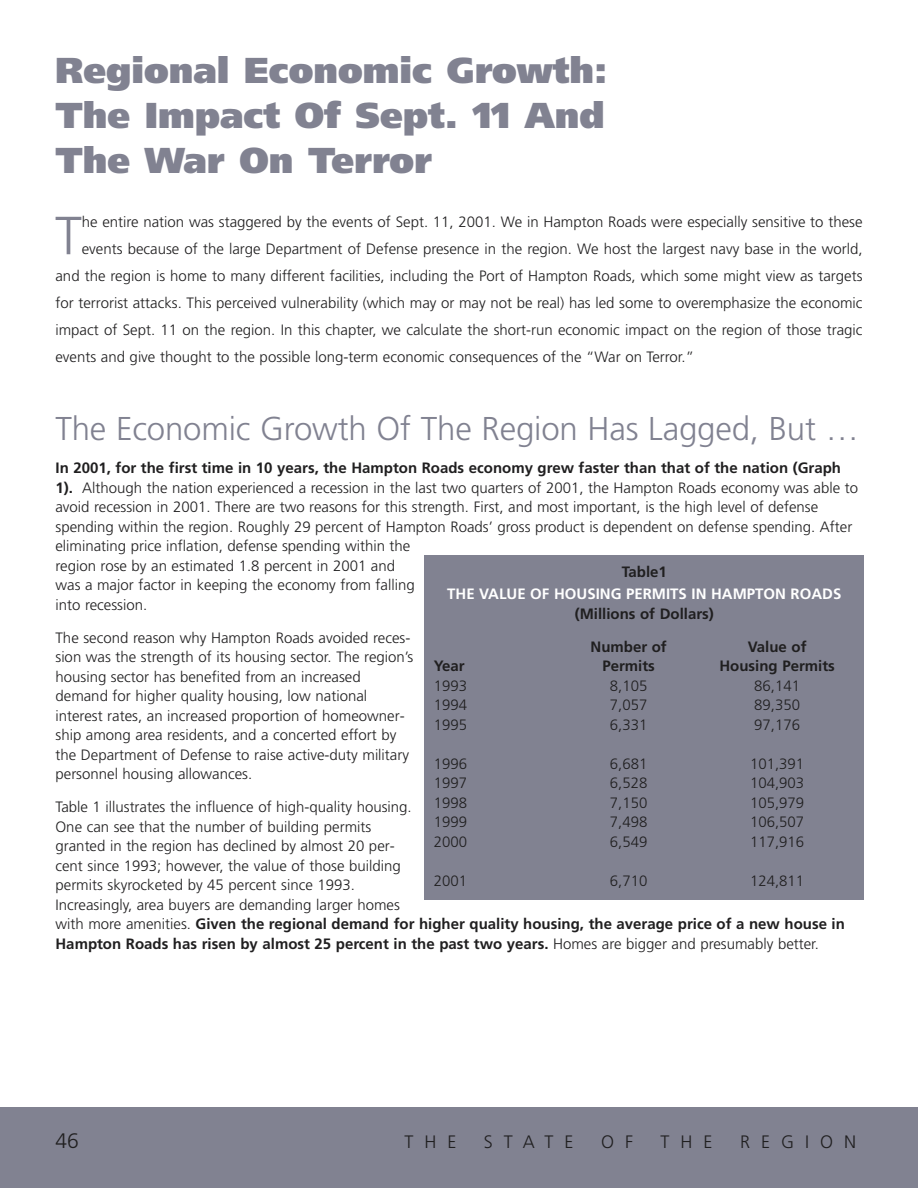
<style>
.page{position:relative;width:918px;height:1188px;background:#fff}
.page>*{position:absolute;margin:0;border:0;box-sizing:border-box;transform-origin:0 0}
.t1{font:300 53.7px "Frutiger";color:#818291}
.t2{font:900 36px/45px "Frutiger";color:#818291;text-align:justify}
.t3{font:300 33px "Frutiger";letter-spacing:-.005em;color:#818291}
.t4{font:300 21px "Frutiger";color:#201f20}
.t5{font:300 18px "Frutiger";letter-spacing:.61em;color:#201f20}
.t6{font:300 15px/19.5px "Frutiger";color:#201f20}
.t7{font:700 15px "Frutiger";color:#201f20}
.t8{font:700 15px "Frutiger";color:#fff}
.s1{font-weight:700}
</style>
<div class="page">
<div style="left:0;top:1108px;width:918px;height:80px;background:#818291"></div>
<div style="left:425px;top:555px;width:439px;height:344px;background:#818291"></div>
<h2 class="t2" style="left:56px;top:51px;width:553px">Regional Economic Growth:<br>The Impact Of Sept. 11 And The War On Terror</h2>
<h1 class="t1" style="left:55px;top:214px;width:28px">T</h1>
<p class="t6" style="left:82px;top:213px;width:782px">he entire nation was staggered by the events of Sept. 11, 2001. We in Hampton Roads were especially sensitive to these</p>
<p class="t6" style="left:82px;top:240px;width:782px">events because of the large Department of Defense presence in the region. We host the largest navy base in the world,</p>
<p class="t6" style="left:56px;top:267px;width:809px">and the region is home to many different facilities, including the Port of Hampton Roads, which some might view as targets</p>
<p class="t6" style="left:56px;top:294px;width:808px">for terrorist attacks. This perceived vulnerability (which may or may not be real) has led some to overemphasize the economic</p>
<p class="t6" style="left:56px;top:321px;width:809px">impact of Sept. 11 on the region. In this chapter, we calculate the short-run economic impact on the region of those tragic</p>
<p class="t6" style="left:56px;top:348px;width:640px">events and give thought to the possible long-term economic consequences of the “War on Terror.”</p>
<h3 class="t3" style="left:56px;top:416px;width:805px">The Economic Growth Of The Region Has Lagged, But …</h3>
<p class="t6" style="left:56px;top:459px;width:804px"><span class="s1">In 2001, for the first time in 10 years, the Hampton Roads economy grew faster than that of the nation (Graph 1).</span> Although the nation experienced a recession in the last two quarters of 2001, the Hampton Roads economy was able to avoid recession in 2001. There are two reasons for this strength. First, and most important, is the high level of defense spending within the region. Roughly 29 percent of Hampton Roads’ gross product is dependent on defense spending. After eliminating price inflation, defense spending within the<br>region rose by an estimated 1.8 percent in 2001 and<br>was a major factor in keeping the economy from falling<br>into recession.</p>
<p class="t6" style="left:56px;top:629px;width:359px">The second reason why Hampton Roads avoided reces&shy;sion was the strength of its housing sector. The region’s housing sector has benefited from an increased demand for higher quality housing, low national interest rates, an increased proportion of homeowner&shy;ship among area residents, and a concerted effort by the Department of Defense to raise active-duty military personnel housing allowances.</p>
<p class="t6" style="left:56px;top:798px;width:791px">Table 1 illustrates the influence of high-quality housing.<br>One can see that the number of building permits<br>granted in the region has declined by almost 20 per-<br>cent since 1993; however, the value of those building<br>permits skyrocketed by 45 percent since 1993.<br>Increasingly, area buyers are demanding larger homes<br>with more amenities. <span class="s1">Given the regional demand for higher quality housing, the average price of a new house in Hampton Roads has risen by almost 25 percent in the past two years.</span> Homes are bigger and presumably better.</p>
<p class="t7" style="left:622px;top:565px;width:47px">Table1</p>
<p class="t8" style="left:447px;top:588px;width:396px">THE VALUE OF HOUSING PERMITS IN HAMPTON ROADS</p>
<p class="t7" style="left:575px;top:607px;width:141px">(Millions of Dollars)</p>
<p class="t7" style="left:591px;top:640px;width:78px">Number of</p>
<p class="t7" style="left:748px;top:640px;width:60px">Value of</p>
<p class="t7" style="left:434px;top:660px;width:33px">Year</p>
<p class="t7" style="left:602px;top:660px;width:54px">Permits</p>
<p class="t7" style="left:719px;top:660px;width:117px">Housing Permits</p>
<p class="t6" style="left:434px;top:677px;width:35px">1993</p>
<p class="t6" style="left:610px;top:677px;width:39px">8,105</p>
<p class="t6" style="left:754px;top:677px;width:47px">86,141</p>
<p class="t6" style="left:434px;top:696px;width:35px">1994</p>
<p class="t6" style="left:610px;top:696px;width:39px">7,057</p>
<p class="t6" style="left:754px;top:696px;width:47px">89,350</p>
<p class="t6" style="left:434px;top:716px;width:35px">1995</p>
<p class="t6" style="left:610px;top:716px;width:39px">6,331</p>
<p class="t6" style="left:754px;top:716px;width:47px">97,176</p>
<p class="t6" style="left:434px;top:755px;width:35px">1996</p>
<p class="t6" style="left:610px;top:755px;width:39px">6,681</p>
<p class="t6" style="left:750px;top:755px;width:56px">101,391</p>
<p class="t6" style="left:434px;top:774px;width:35px">1997</p>
<p class="t6" style="left:610px;top:774px;width:39px">6,528</p>
<p class="t6" style="left:750px;top:774px;width:56px">104,903</p>
<p class="t6" style="left:434px;top:794px;width:35px">1998</p>
<p class="t6" style="left:610px;top:794px;width:39px">7,150</p>
<p class="t6" style="left:750px;top:794px;width:56px">105,979</p>
<p class="t6" style="left:434px;top:813px;width:35px">1999</p>
<p class="t6" style="left:610px;top:813px;width:39px">7,498</p>
<p class="t6" style="left:750px;top:813px;width:56px">106,507</p>
<p class="t6" style="left:434px;top:833px;width:35px">2000</p>
<p class="t6" style="left:610px;top:833px;width:39px">6,549</p>
<p class="t6" style="left:750px;top:833px;width:56px">117,916</p>
<p class="t6" style="left:434px;top:872px;width:35px">2001</p>
<p class="t6" style="left:610px;top:872px;width:39px">6,710</p>
<p class="t6" style="left:750px;top:872px;width:56px">124,811</p>
<h3 class="t4" style="left:56px;top:1133px;width:25px">46</h3>
<p class="t5" style="left:404px;top:1134px;width:54px">THE</p>
<p class="t5" style="left:484px;top:1134px;width:91px">STATE</p>
<p class="t5" style="left:601px;top:1134px;width:33px">O F</p>
<p class="t5" style="left:661px;top:1134px;width:54px">THE</p>
<p class="t5" style="left:740px;top:1134px;width:118px">REGION</p>
</div>
